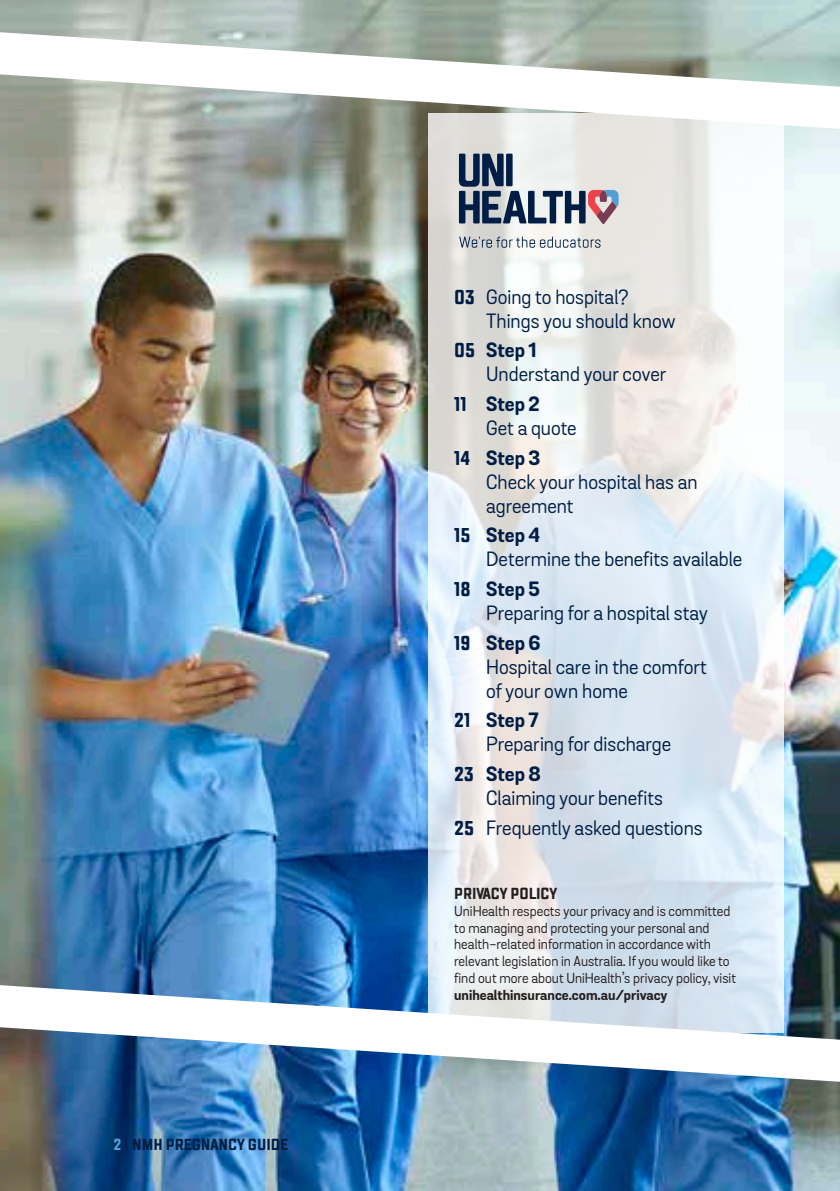
<style>
.page{position:relative;width:840px;height:1191px;background:#fff}
.page>*{position:absolute;margin:0;border:0;box-sizing:border-box;transform-origin:0 0}
.t1{font:20px/24px "Grota Sans Rd";color:#001e45}
.t2{font:700 16px "TT Lakes Compressed";color:#001e45}
.t3{font:700 16px "TT Lakes Compressed";color:#231f20}
.t4{font:14px/16.8px "Grota Sans Rd";color:#231f20}
.t5{font:700 14px "Grota Sans Rd";color:#231f20}
.s1{color:#539ed6}
.s2{font-family:"TT Lakes Condensed";font-weight:400}
.s3{font-family:"TT Lakes Compressed";font-weight:700}
.s4{font-weight:700}
</style>
<div class="page">
<img style="left:0;top:0;width:839px;height:1191px">
<img style="left:0;top:958px;width:839px;height:152px">
<svg style="left:0;top:5px;width:839px;height:152px"></svg>
<svg style="left:427px;top:113px;width:355px;height:920px"></svg>
<svg style="left:458px;top:154px;width:160px;height:70px;background:#9ba0ac"></svg>
<svg style="left:459px;top:237px;width:141px;height:11px"></svg>
<p class="t2" style="left:113px;top:1134px;width:176px"><span class="s1">2</span> <span class="s2">|</span> NMH PREGNANCY GUIDE</p>
<p class="t1" style="left:486px;top:285px;width:191px;text-indent:-32px"><span class="s3">03</span> Going to hospital?<br>Things you should know</p>
<p class="t1" style="left:486px;top:339px;width:182px;text-indent:-32px"><span class="s3">05</span> <span class="s4">Step 1<br></span>Understand your cover</p>
<p class="t1" style="left:486px;top:392px;width:92px;text-indent:-32px"><span class="s3">11</span> <span class="s4">Step 2<br></span>Get a quote</p>
<p class="t1" style="left:486px;top:446px;width:213px;text-indent:-32px"><span class="s3">14</span> <span class="s4">Step 3<br></span>Check your hospital has an agreement</p>
<p class="t1" style="left:486px;top:524px;width:257px;text-indent:-32px"><span class="s3">15</span> <span class="s4">Step 4<br></span>Determine the benefits available</p>
<p class="t1" style="left:486px;top:577px;width:223px;text-indent:-32px"><span class="s3">18</span> <span class="s4">Step 5<br></span>Preparing for a hospital stay</p>
<p class="t1" style="left:486px;top:631px;width:222px;text-indent:-32px"><span class="s3">19</span> <span class="s4">Step 6<br></span>Hospital care in the comfort of your own home</p>
<p class="t1" style="left:486px;top:709px;width:186px;text-indent:-32px"><span class="s3">21</span> <span class="s4">Step 7<br></span>Preparing for discharge</p>
<p class="t1" style="left:486px;top:762px;width:178px;text-indent:-32px"><span class="s3">23</span> <span class="s4">Step 8<br></span>Claiming your benefits</p>
<p class="t1" style="left:454px;top:816px;width:250px"><span class="s3">25</span> Frequently asked questions</p>
<p class="t3" style="left:454px;top:883px;width:105px">PRIVACY POLICY</p>
<p class="t4" style="left:454px;top:903px;width:283px">UniHealth respects your privacy and is committed to managing and protecting your personal and health-related information in accordance with relevant legislation in Australia. If you would like to find out more about UniHealth’s privacy policy, visit</p>
<p class="t5" style="left:454px;top:986px;width:215px">unihealthinsurance.com.au/privacy</p>
</div>
